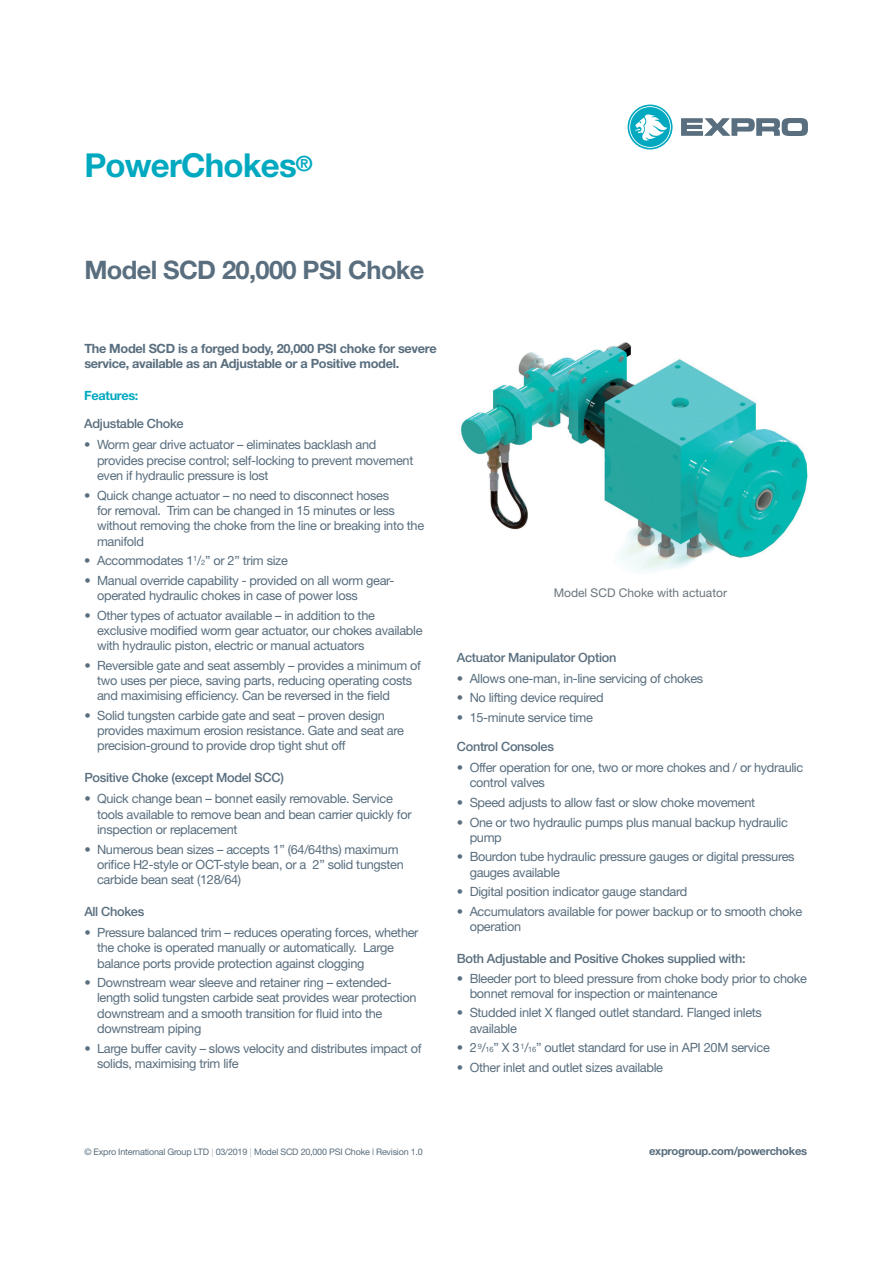
<style>
.page{position:relative;width:894px;height:1262px;background:#fff}
.page>*{position:absolute;margin:0;border:0;box-sizing:border-box;transform-origin:0 0}
.t1{font:700 33px "Helvetica Neue";letter-spacing:-.025em;color:#00a9bf}
.t2{font:700 25.5px "Helvetica Neue";letter-spacing:-.025em;color:#596e7e}
.t3{font:12.75px/15.3px "Helvetica Neue";letter-spacing:-.025em;color:#596e7e}
.t4{font:500 12.75px "Helvetica Neue";letter-spacing:-.025em;color:#596e7e}
.t5{font:700 12.75px/15.3px "Helvetica Neue";letter-spacing:-.025em;color:#596e7e}
.t6{font:700 12.75px "Helvetica Neue";letter-spacing:-.025em;color:#00a9bf}
.t7{font:12px "Helvetica Neue";color:#6a747b}
.t8{font:700 11.25px "Helvetica Neue";letter-spacing:-.025em;color:#596e7e}
.t9{font:9px "Helvetica Neue";letter-spacing:-.025em;color:#596e7e}
.s1{font-size:7.5px}
.s2{font-weight:900;font-stretch:condensed;font-size:12px}
</style>
<div class="page">
<svg style="left:681px;top:118px;width:127px;height:18px"></svg>
<svg style="left:628px;top:104px;width:44px;height:45px"></svg>
<img style="left:461px;top:343px;width:347px;height:229px">
<h1 class="t1" style="left:84px;top:145px;width:230px">PowerChokes<sup>®</sup></h1>
<h2 class="t2" style="left:84px;top:254px;width:342px">Model SCD 20,000 PSI Choke</h2>
<p class="t5" style="left:84px;top:340px;width:354px">The Model SCD is a forged body, 20,000 PSI choke for severe service, available as an Adjustable or a Positive model.</p>
<p class="t6" style="left:84px;top:388px;width:56px">Features:</p>
<p class="t4" style="left:84px;top:416px;width:101px">Adjustable Choke</p>
<p class="t3" style="left:97px;top:437px;width:318px;text-indent:-13px">• Worm gear drive actuator – eliminates backlash and provides precise control; self-locking to prevent movement even if hydraulic pressure is lost</p>
<p class="t3" style="left:97px;top:487px;width:329px;text-indent:-13px">• Quick change actuator – no need to disconnect hoses<br>for removal. Trim can be changed in 15 minutes or less without removing the choke from the line or breaking into the manifold</p>
<p class="t3" style="left:84px;top:552px;width:205px">• Accommodates 1<sup>1</sup>/<span class="s1">2</span>” or 2” trim size</p>
<p class="t3" style="left:97px;top:572px;width:299px;text-indent:-13px">• Manual override capability - provided on all worm gear&shy;operated hydraulic chokes in case of power loss</p>
<p class="t3" style="left:97px;top:607px;width:327px;text-indent:-13px">• Other types of actuator available – in addition to the exclusive modified worm gear actuator, our chokes available with hydraulic piston, electric or manual actuators</p>
<p class="t3" style="left:97px;top:657px;width:325px;text-indent:-13px">• Reversible gate and seat assembly – provides a minimum of two uses per piece, saving parts, reducing operating costs and maximising efficiency. Can be reversed in the field</p>
<p class="t3" style="left:97px;top:707px;width:308px;text-indent:-13px">• Solid tungsten carbide gate and seat – proven design provides maximum erosion resistance. Gate and seat are precision-ground to provide drop tight shut off</p>
<p class="t4" style="left:84px;top:770px;width:201px">Positive Choke (except Model SCC)</p>
<p class="t3" style="left:97px;top:791px;width:316px;text-indent:-13px">• Quick change bean – bonnet easily removable. Service tools available to remove bean and bean carrier quickly for inspection or replacement</p>
<p class="t3" style="left:97px;top:841px;width:308px;text-indent:-13px">• Numerous bean sizes – accepts 1” (64/64ths) maximum orifice H2-style or OCT-style bean, or a 2” solid tungsten carbide bean seat (128/64)</p>
<p class="t4" style="left:84px;top:903px;width:61px">All Chokes</p>
<p class="t3" style="left:97px;top:924px;width:323px;text-indent:-13px">• Pressure balanced trim – reduces operating forces, whether the choke is operated manually or automatically. Large balance ports provide protection against clogging</p>
<p class="t3" style="left:97px;top:974px;width:321px;text-indent:-13px">• Downstream wear sleeve and retainer ring – extended&shy;length solid tungsten carbide seat provides wear protection downstream and a smooth transition for fluid into the downstream piping</p>
<p class="t3" style="left:97px;top:1040px;width:326px;text-indent:-13px">• Large buffer cavity – slows velocity and distributes impact of solids, maximising trim life</p>
<p class="t7" style="left:554px;top:585px;width:175px">Model SCD Choke with actuator</p>
<p class="t4" style="left:457px;top:649px;width:161px">Actuator Manipulator Option</p>
<p class="t3" style="left:457px;top:670px;width:248px">• Allows one-man, in-line servicing of chokes</p>
<p class="t3" style="left:457px;top:690px;width:148px">• No lifting device required</p>
<p class="t3" style="left:457px;top:709px;width:137px">• 15-minute service time</p>
<p class="t4" style="left:457px;top:739px;width:99px">Control Consoles</p>
<p class="t3" style="left:470px;top:759px;width:335px;text-indent:-13px">• Offer operation for one, two or more chokes and / or hydraulic control valves</p>
<p class="t3" style="left:457px;top:794px;width:300px">• Speed adjusts to allow fast or slow choke movement</p>
<p class="t3" style="left:470px;top:814px;width:320px;text-indent:-13px">• One or two hydraulic pumps plus manual backup hydraulic pump</p>
<p class="t3" style="left:470px;top:849px;width:326px;text-indent:-13px">• Bourdon tube hydraulic pressure gauges or digital pressures gauges available</p>
<p class="t3" style="left:457px;top:883px;width:232px">• Digital position indicator gauge standard</p>
<p class="t3" style="left:470px;top:903px;width:334px;text-indent:-13px">• Accumulators available for power backup or to smooth choke operation</p>
<p class="t4" style="left:457px;top:950px;width:290px">Both Adjustable and Positive Chokes supplied with:</p>
<p class="t3" style="left:470px;top:970px;width:339px;text-indent:-13px">• Bleeder port to bleed pressure from choke body prior to choke bonnet removal for inspection or maintenance</p>
<p class="t3" style="left:470px;top:1005px;width:294px;text-indent:-13px">• Studded inlet X flanged outlet standard. Flanged inlets available</p>
<p class="t3" style="left:457px;top:1039px;width:314px">• 2 <sup>9</sup>/<span class="s1">16</span>” X 3<sup>1</sup>/<span class="s1">16</span>” outlet standard for use in API 20M service</p>
<p class="t3" style="left:457px;top:1059px;width:208px">• Other inlet and outlet sizes available</p>
<p class="t9" style="left:84px;top:1146px;width:340px">© Expro International Group LTD <span class="s2">|</span> 03/2019 <span class="s2">|</span> Model SCD 20,000 PSI Choke | Revision 1.0</p>
<p class="t8" style="left:649px;top:1144px;width:160px">exprogroup.com/powerchokes</p>
</div>
